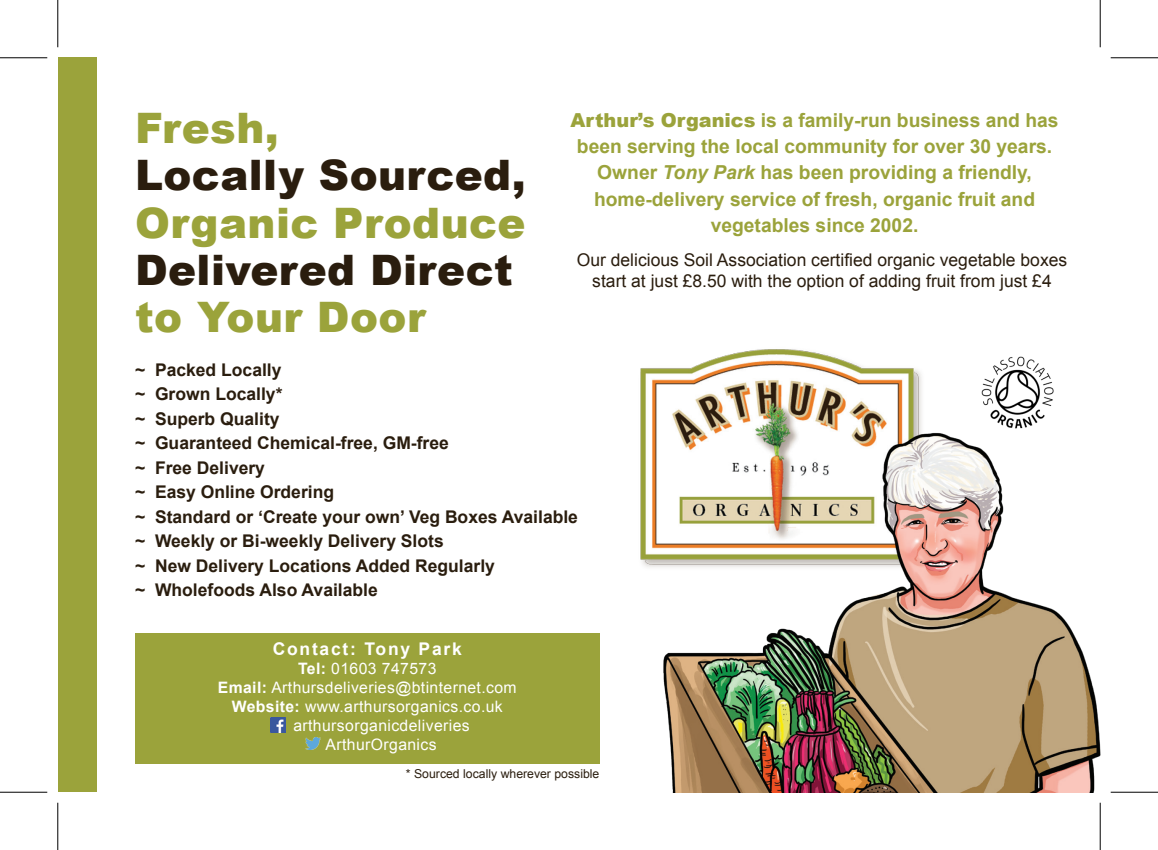
<style>
.page{position:relative;width:1158px;height:850px;background:#fff}
.page>*{position:absolute;margin:0;border:0;box-sizing:border-box;transform-origin:0 0}
.t1{font:900 42px "Arial";letter-spacing:.01em;color:#9ba33b}
.t2{font:900 42px "Arial";letter-spacing:.01em;color:#2a1d0e}
.t3{font:700 19.25px/26.2px "Arial";color:#9ba33b;text-align:center}
.t4{font:700 17.5px/24.5px "Arial";color:#2a1d0e}
.t5{font:17.5px/21px "Arial";color:#2a1d0e;text-align:center}
.t6{font:700 17.5px "Arial";letter-spacing:.1em;color:#fff}
.t7{font:15.75px "Arial";letter-spacing:.025em;color:#fff}
.t8{font:12.25px "Arial";color:#2a1d0e}
.s1{font-weight:900}
.s2{font-style:italic}
.s3{font-weight:700}
</style>
<div class="page">
<img style="left:640px;top:349px;width:459px;height:443px">
<img style="left:978px;top:354px;width:78px;height:77px">
<div style="left:58px;top:58px;width:38px;height:734px;background:#9ba33b"></div>
<div style="left:135px;top:633px;width:464px;height:130px;background:#9ba33b"></div>
<img style="left:305px;top:737px;width:15px;height:13px">
<img style="left:270px;top:717px;width:15px;height:15px">
<hr style="left:0;top:57px;width:47px;height:1px;background:#000">
<hr style="left:1110px;top:57px;width:47px;height:1px;background:#000">
<hr style="left:0;top:792px;width:47px;height:1px;background:#000">
<hr style="left:1110px;top:792px;width:47px;height:1px;background:#000">
<hr style="left:57px;top:0;width:1px;height:47px;background:#000">
<hr style="left:57px;top:802px;width:1px;height:48px;background:#000">
<hr style="left:1099px;top:0;width:1px;height:47px;background:#000">
<hr style="left:1099px;top:802px;width:1px;height:48px;background:#000">
<h1 class="t1" style="left:135px;top:97px;width:145px">Fresh,</h1>
<h1 class="t2" style="left:135px;top:145px;width:392px">Locally Sourced,</h1>
<h1 class="t1" style="left:135px;top:192px;width:392px">Organic Produce</h1>
<h1 class="t2" style="left:135px;top:239px;width:379px">Delivered Direct</h1>
<h1 class="t1" style="left:135px;top:286px;width:292px">to Your Door</h1>
<p class="t3" style="left:570px;top:107px;width:489px"><span class="s1">Arthur’s Organics</span> is a family-run business and has been serving the local community for over 30 years.<br>Owner <span class="s2">Tony Park</span> has been providing a friendly, home-delivery service of fresh, organic fruit and vegetables since 2002.</p>
<p class="t5" style="left:576px;top:249px;width:492px">Our delicious Soil Association certified organic vegetable boxes start at just £8.50 with the option of adding fruit from just £4</p>
<p class="t4" style="left:135px;top:358px;width:444px">~ Packed Locally<br>~ Grown Locally*<br>~ Superb Quality<br>~ Guaranteed Chemical-free, GM-free<br>~ Free Delivery<br>~ Easy Online Ordering<br>~ Standard or ‘Create your own’ Veg Boxes Available ~ Weekly or Bi-weekly Delivery Slots<br>~ New Delivery Locations Added Regularly<br>~ Wholefoods Also Available</p>
<p class="t6" style="left:273px;top:637px;width:190px">Contact: Tony Park</p>
<p class="t7" style="left:298px;top:658px;width:140px"><span class="s3">Tel:</span> 01603 747573</p>
<p class="t7" style="left:218px;top:677px;width:300px"><span class="s3">Email:</span> Arthursdeliveries@btinternet.com</p>
<p class="t7" style="left:232px;top:696px;width:272px"><span class="s3">Website:</span> www.arthursorganics.co.uk</p>
<p class="t7" style="left:293px;top:715px;width:178px">arthursorganicdeliveries</p>
<p class="t7" style="left:325px;top:734px;width:113px">ArthurOrganics</p>
<p class="t8" style="left:406px;top:765px;width:195px">* Sourced locally wherever possible</p>
</div>
